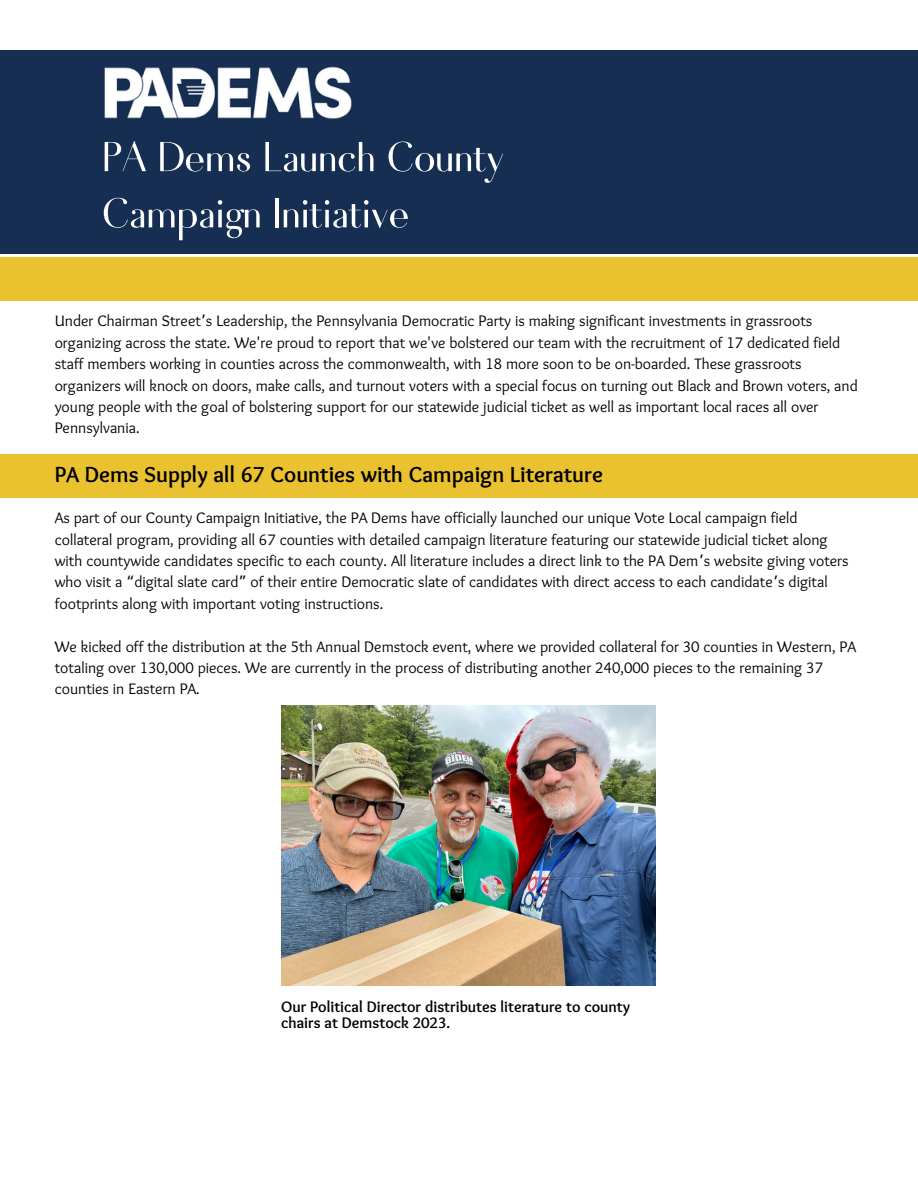
<style>
.page{position:relative;width:918px;height:1188px;background:#fff}
.page>*{position:absolute;margin:0;border:0;box-sizing:border-box;transform-origin:0 0}
.t1{font:55.8px/56.2px "Fiona";color:#fff}
.t2{font:700 22.5px "Sukar";color:#000}
.t3{font:15.75px/21.3px "Sukar";color:#000}
.t4{font:700 15.75px/15.8px "Sukar";color:#000}
.s1{font-family:"Noto Sans Gurmukhi"}
</style>
<div class="page">
<div style="left:0;top:257px;width:918px;height:44px;background:#eac230"></div>
<div style="left:0;top:50px;width:918px;height:203px;background:#162e51"></div>
<img style="left:104px;top:66px;width:248px;height:53px">
<div style="left:0;top:454px;width:918px;height:44px;background:#eac230"></div>
<img style="left:281px;top:705px;width:375px;height:280px">
<p class="t1" style="left:102px;top:126px;width:403px">PA Dems Launch County<br>Campaign Initiative</p>
<p class="t3" style="left:55px;top:312px;width:805px">Under Chairman Street<span class="s1">’</span>s Leadership, the Pennsylvania Democratic Party is making significant investments in grassroots organizing across the state. We're proud to report that we've bolstered our team with the recruitment of 17 dedicated field staff members working in counties across the commonwealth, with 18 more soon to be on-boarded. These grassroots organizers will knock on doors, make calls, and turnout voters with a special focus on turning out Black and Brown voters, and young people with the goal of bolstering support for our statewide judicial ticket as well as important local races all over Pennsylvania.</p>
<p class="t2" style="left:55px;top:462px;width:550px">PA Dems Supply all 67 Counties with Campaign Literature</p>
<p class="t3" style="left:55px;top:509px;width:795px">As part of our County Campaign Initiative, the PA Dems have officially launched our unique Vote Local campaign field collateral program, providing all 67 counties with detailed campaign literature featuring our statewide judicial ticket along with countywide candidates specific to each county. All literature includes a direct link to the PA Dem<span class="s1">’</span>s website giving voters who visit a <span class="s1">“</span>digital slate card<span class="s1">”</span> of their entire Democratic slate of candidates with direct access to each candidate<span class="s1">’</span>s digital footprints along with important voting instructions.</p>
<p class="t3" style="left:55px;top:637px;width:803px">We kicked off the distribution at the 5th Annual Demstock event, where we provided collateral for 30 counties in Western, PA totaling over 130,000 pieces. We are currently in the process of distributing another 240,000 pieces to the remaining 37 counties in Eastern PA.</p>
<p class="t4" style="left:281px;top:1000px;width:350px">Our Political Director distributes literature to county chairs at Demstock 2023.</p>
</div>
